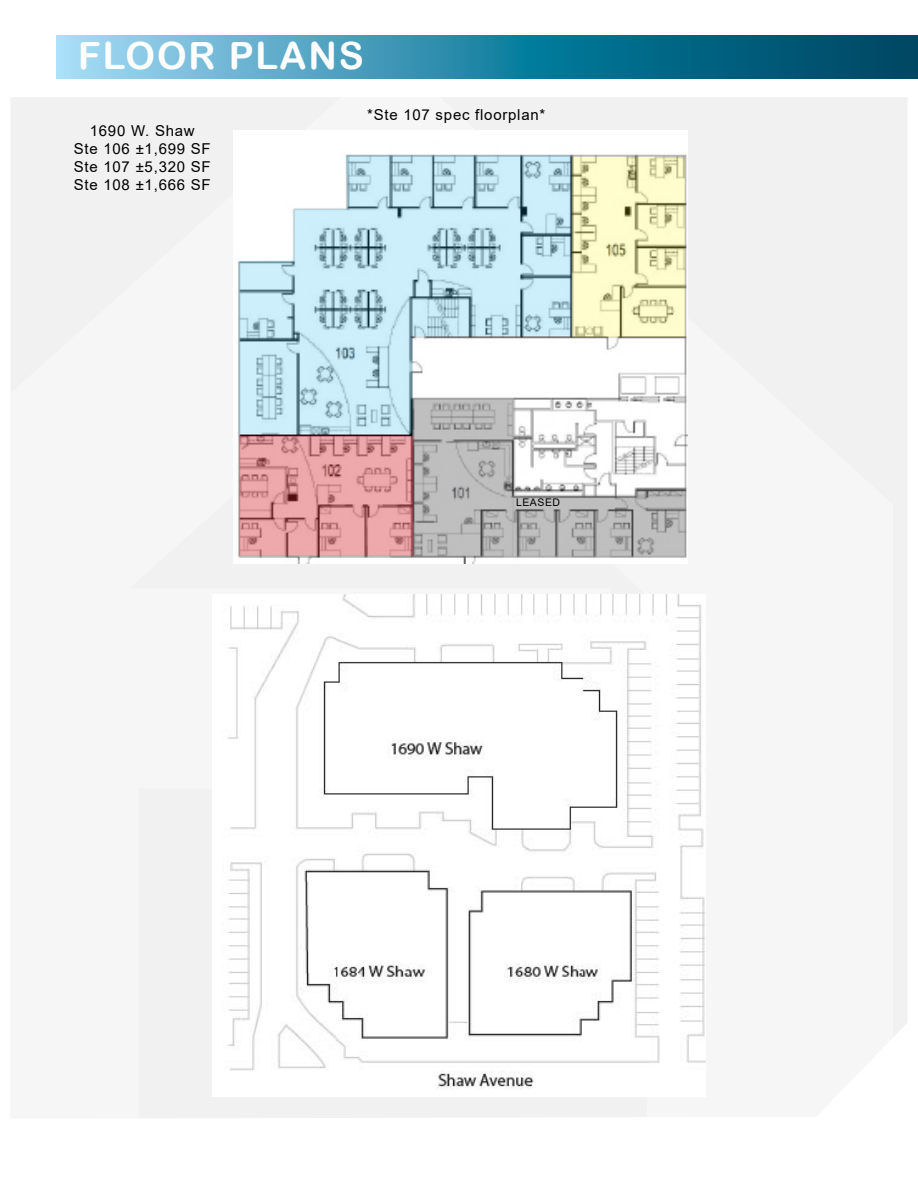
<style>
.page{position:relative;width:918px;height:1188px;background:#fff}
.page>*{position:absolute;margin:0;border:0;box-sizing:border-box;transform-origin:0 0}
.t1{font:37.5px "Arial Rounded MT Bold";letter-spacing:.05em;color:#fff}
.t2{font:15px/18px "Arial";letter-spacing:.05em;color:#000;text-align:center}
.t3{font:10.5px "Arial";letter-spacing:.05em;color:#000}
</style>
<div class="page">
<div style="left:612px;top:97px;width:295px;height:916px;background:#f1f1f2"></div>
<div style="left:11px;top:52px;width:601px;height:1066px;background:#f6f6f7"></div>
<div style="left:411px;top:216px;width:482px;height:902px;background:#f6f6f7"></div>
<svg style="left:800px;top:1013px;width:107px;height:105px"></svg>
<svg style="left:57px;top:36px;width:861px;height:42px;background:#3289a7"></svg>
<img style="left:233px;top:131px;width:455px;height:432px">
<img style="left:213px;top:594px;width:492px;height:503px">
<svg style="left:239px;top:436px;width:174px;height:120px;background:#db979a"></svg>
<svg style="left:239px;top:155px;width:332px;height:279px;fill:#cceefb"></svg>
<svg style="left:572px;top:158px;width:113px;height:179px;background:#ebe8b9"></svg>
<h1 class="t1" style="left:78px;top:33px;width:287px">FLOOR PLANS</h1>
<p class="t2" style="left:74px;top:122px;width:138px">1690 W. Shaw<br>Ste 106 ±1,699 SF<br>Ste 107 ±5,320 SF<br>Ste 108 ±1,666 SF</p>
<p class="t2" style="left:367px;top:106px;width:180px">*Ste 107 spec floorplan*</p>
<p class="t3" style="left:516px;top:496px;width:46px">LEASED</p>
</div>
